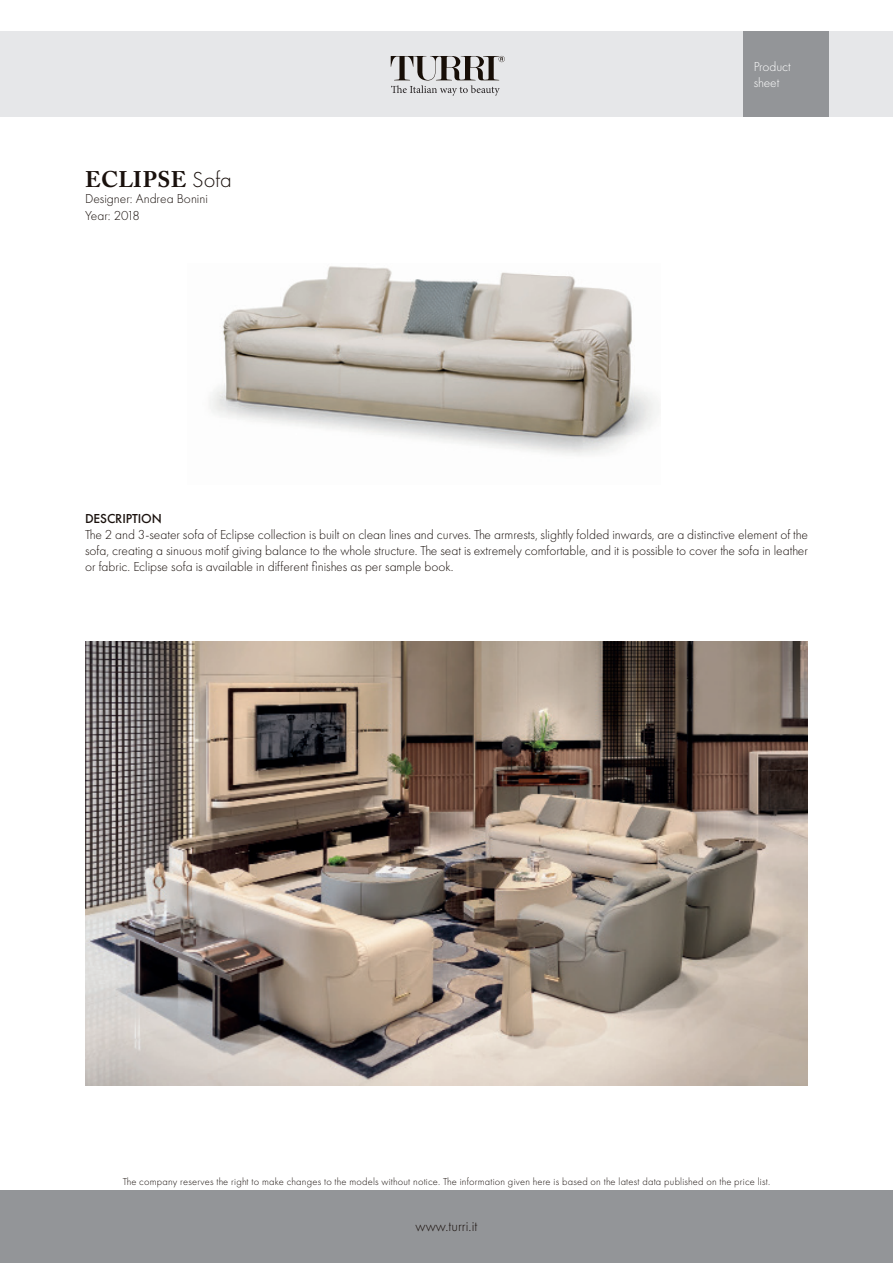
<style>
.page{position:relative;width:893px;height:1263px;background:#fff}
.page>*{position:absolute;margin:0;border:0;box-sizing:border-box;transform-origin:0 0}
.t1{font:700 22.5px "Adobe Caslon Pro";letter-spacing:.015em;color:#1a110d}
.t2{font:300 15px "Futura PT";color:#1a110d}
.t3{font:300 13.5px/16.2px "Futura PT";color:#1a110d;text-align:justify}
.t4{font:300 13.5px/16.2px "Futura PT";color:#fff}
.t5{font:500 13.5px "Futura PT";letter-spacing:-.01em;color:#1a110d}
.t6{font:300 13.5px "Futura PT";letter-spacing:-.04em;color:#1a110d}
.t7{font:300 10.5px "Futura PT";letter-spacing:.02em;color:#1a110d}
.s1{font-family:"Futura PT";font-weight:300}
</style>
<div class="page">
<div style="left:0;top:32px;width:893px;height:85px;background:#e6e7e9"></div>
<div style="left:0;top:1191px;width:893px;height:72px;background:#939598"></div>
<div style="left:743px;top:32px;width:85px;height:85px;background:#939598"></div>
<svg style="left:391px;top:56px;width:114px;height:40px"></svg>
<img style="left:209px;top:266px;width:450px;height:190px">
<img style="left:85px;top:642px;width:723px;height:444px">
<p class="t1" style="left:85px;top:166px;width:148px">ECLIPSE <span class="s1">Sofa</span></p>
<p class="t3" style="left:85px;top:191px;width:124px">Designer: Andrea Bonini</p>
<p class="t6" style="left:85px;top:207px;width:56px">Year: 2018</p>
<p class="t4" style="left:754px;top:58px;width:39px">Product sheet</p>
<p class="t5" style="left:85px;top:510px;width:78px">DESCRIPTION</p>
<p class="t3" style="left:85px;top:526px;width:724px">The 2 and 3-seater sofa of Eclipse collection is built on clean lines and curves. The armrests, slightly folded inwards, are a distinctive element of the sofa, creating a sinuous motif giving balance to the whole structure. The seat is extremely comfortable, and it is possible to cover the sofa in leather or fabric. Eclipse sofa is available in different finishes as per sample book.</p>
<p class="t7" style="left:123px;top:1175px;width:649px">The company reserves the right to make changes to the models without notice. The information given here is based on the latest data published on the price list.</p>
<p class="t2" style="left:416px;top:1218px;width:63px">www.turri.it</p>
</div>
